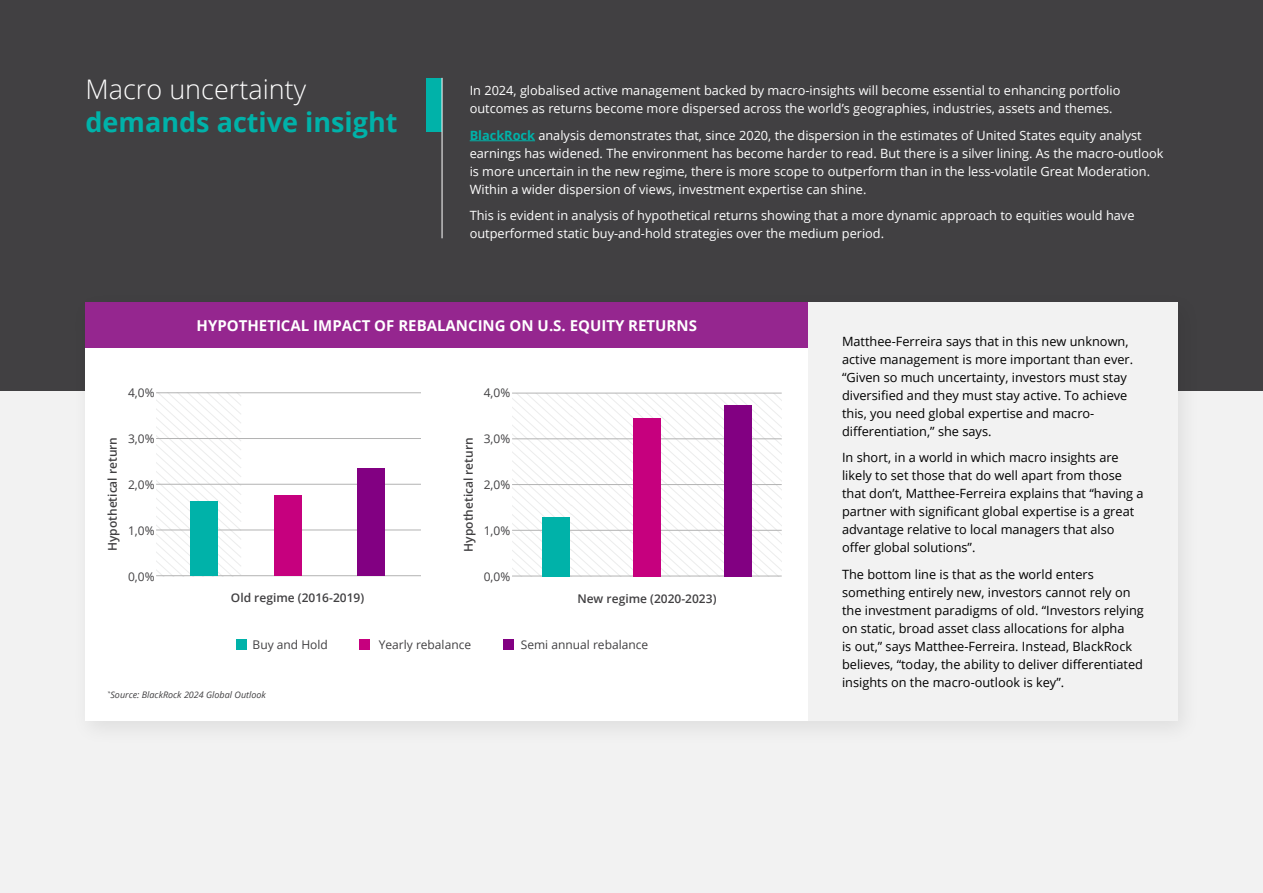
<style>
.page{position:relative;width:1263px;height:893px;background:#f2f2f2}
.page>*{position:absolute;margin:0;border:0;box-sizing:border-box;transform-origin:0 0}
.t1{font:700 27px "Open Sans";color:#00b2a9}
.t2{font:300 27px "Open Sans";color:#fff}
.t3{font:700 15px "Open Sans";color:#fff}
.t4{font:12.75px/18px "Open Sans";color:#000}
.t5{font:12.75px/18px "Open Sans";color:#fff}
.t6{font:12px "Open Sans";color:#414042}
.t7{font:600 12px "Open Sans";color:#414042}
.t8{font:italic 9px "Open Sans";color:#414042}
.s1{font-weight:700;color:#00b2a9}
</style>
<div class="page">
<div style="left:0;top:0;width:1263px;height:390px;background:#414042"></div>
<hr style="left:470px;top:140px;width:65px;height:1px;background:#00b2a9">
<div style="left:427px;top:78px;width:15px;height:54px;background:#00b2a9"></div>
<hr style="left:442px;top:78px;width:1px;height:160px;background:#fff">
<div style="left:71px;top:290px;width:1130px;height:457px;background:#000;opacity:.08"></div>
<div style="left:86px;top:302px;width:1092px;height:419px;background:#fff"></div>
<div style="left:808px;top:302px;width:370px;height:419px;background:#f2f2f2"></div>
<svg style="left:156px;top:393px;width:86px;height:182px"></svg>
<hr style="left:156px;top:575px;width:265px;height:1px;background:#b3b3b3">
<hr style="left:156px;top:530px;width:265px;height:1px;background:#b3b3b3">
<hr style="left:156px;top:484px;width:265px;height:1px;background:#b3b3b3">
<hr style="left:156px;top:438px;width:265px;height:1px;background:#b3b3b3">
<hr style="left:156px;top:392px;width:265px;height:1px;background:#b3b3b3">
<div style="left:190px;top:501px;width:28px;height:74px;background:#00b2a9"></div>
<div style="left:274px;top:495px;width:28px;height:81px;background:#c6007e"></div>
<div style="left:358px;top:468px;width:27px;height:107px;background:#820082"></div>
<svg style="left:512px;top:394px;width:270px;height:182px"></svg>
<hr style="left:512px;top:576px;width:270px;height:1px;background:#b3b3b3">
<hr style="left:512px;top:530px;width:270px;height:1px;background:#b3b3b3">
<hr style="left:512px;top:484px;width:270px;height:1px;background:#b3b3b3">
<hr style="left:512px;top:439px;width:270px;height:1px;background:#b3b3b3">
<hr style="left:512px;top:393px;width:270px;height:1px;background:#b3b3b3">
<div style="left:724px;top:405px;width:28px;height:171px;background:#820082"></div>
<div style="left:542px;top:517px;width:28px;height:59px;background:#00b2a9"></div>
<div style="left:633px;top:418px;width:28px;height:158px;background:#c6007e"></div>
<div style="left:236px;top:639px;width:11px;height:11px;background:#00b2a9"></div>
<div style="left:359px;top:639px;width:11px;height:11px;background:#c6007e"></div>
<div style="left:503px;top:639px;width:10px;height:11px;background:#820082"></div>
<div style="left:86px;top:302px;width:722px;height:46px;background:#95268f"></div>
<h1 class="t2" style="left:86px;top:70px;width:222px">Macro uncertainty</h1>
<h1 class="t1" style="left:86px;top:103px;width:313px">demands active insight</h1>
<p class="t5" style="left:470px;top:81px;width:652px">In 2024, globalised active management backed by macro-insights will become essential to enhancing portfolio outcomes as returns become more dispersed across the world’s geographies, industries, assets and themes.</p>
<p class="t5" style="left:470px;top:126px;width:695px"><span class="s1">BlackRock</span> analysis demonstrates that, since 2020, the dispersion in the estimates of United States equity analyst earnings has widened. The environment has become harder to read. But there is a silver lining. As the macro-outlook is more uncertain in the new regime, there is more scope to outperform than in the less-volatile Great Moderation.<br>Within a wider dispersion of views, investment expertise can shine.</p>
<p class="t5" style="left:470px;top:206px;width:666px">This is evident in analysis of hypothetical returns showing that a more dynamic approach to equities would have outperformed static buy-and-hold strategies over the medium period.</p>
<p class="t6" style="left:128px;top:385px;width:28px">4,0%</p>
<p class="t7" style="left:104px;top:551px;width:116px;rotate:-90deg">Hypothetical return</p>
<p class="t6" style="left:128px;top:430px;width:28px">3,0%</p>
<p class="t6" style="left:128px;top:476px;width:28px">2,0%</p>
<p class="t6" style="left:128px;top:522px;width:28px">1,0%</p>
<p class="t6" style="left:128px;top:568px;width:28px">0,0%</p>
<p class="t3" style="left:197px;top:315px;width:502px">HYPOTHETICAL IMPACT OF REBALANCING ON U.S. EQUITY RETURNS</p>
<p class="t7" style="left:231px;top:590px;width:135px">Old regime (2016-2019)</p>
<p class="t6" style="left:484px;top:385px;width:28px">4,0%</p>
<p class="t7" style="left:460px;top:552px;width:116px;rotate:-90deg">Hypothetical return</p>
<p class="t6" style="left:484px;top:430px;width:28px">3,0%</p>
<p class="t6" style="left:484px;top:476px;width:28px">2,0%</p>
<p class="t6" style="left:484px;top:522px;width:28px">1,0%</p>
<p class="t6" style="left:484px;top:568px;width:28px">0,0%</p>
<p class="t7" style="left:577px;top:590px;width:141px">New regime (2020-2023)</p>
<p class="t6" style="left:253px;top:636px;width:77px">Buy and Hold</p>
<p class="t6" style="left:379px;top:636px;width:94px">Yearly rebalance</p>
<p class="t6" style="left:521px;top:637px;width:129px">Semi annual rebalance</p>
<p class="t8" style="left:108px;top:689px;width:160px"><sup>*</sup>Source: BlackRock 2024 Global Outlook</p>
<p class="t4" style="left:842px;top:332px;width:293px">Matthee-Ferreira says that in this new unknown, active management is more important than ever. “Given so much uncertainty, investors must stay diversified and they must stay active. To achieve this, you need global expertise and macro&shy;differentiation,” she says.</p>
<p class="t4" style="left:842px;top:448px;width:303px">In short, in a world in which macro insights are likely to set those that do well apart from those that don’t, Matthee-Ferreira explains that “having a partner with significant global expertise is a great advantage relative to local managers that also offer global solutions”.</p>
<p class="t4" style="left:842px;top:565px;width:303px">The bottom line is that as the world enters something entirely new, investors cannot rely on the investment paradigms of old. “Investors relying on static, broad asset class allocations for alpha<br>is out,” says Matthee-Ferreira. Instead, BlackRock believes, “today, the ability to deliver differentiated insights on the macro-outlook is key”.</p>
</div>
